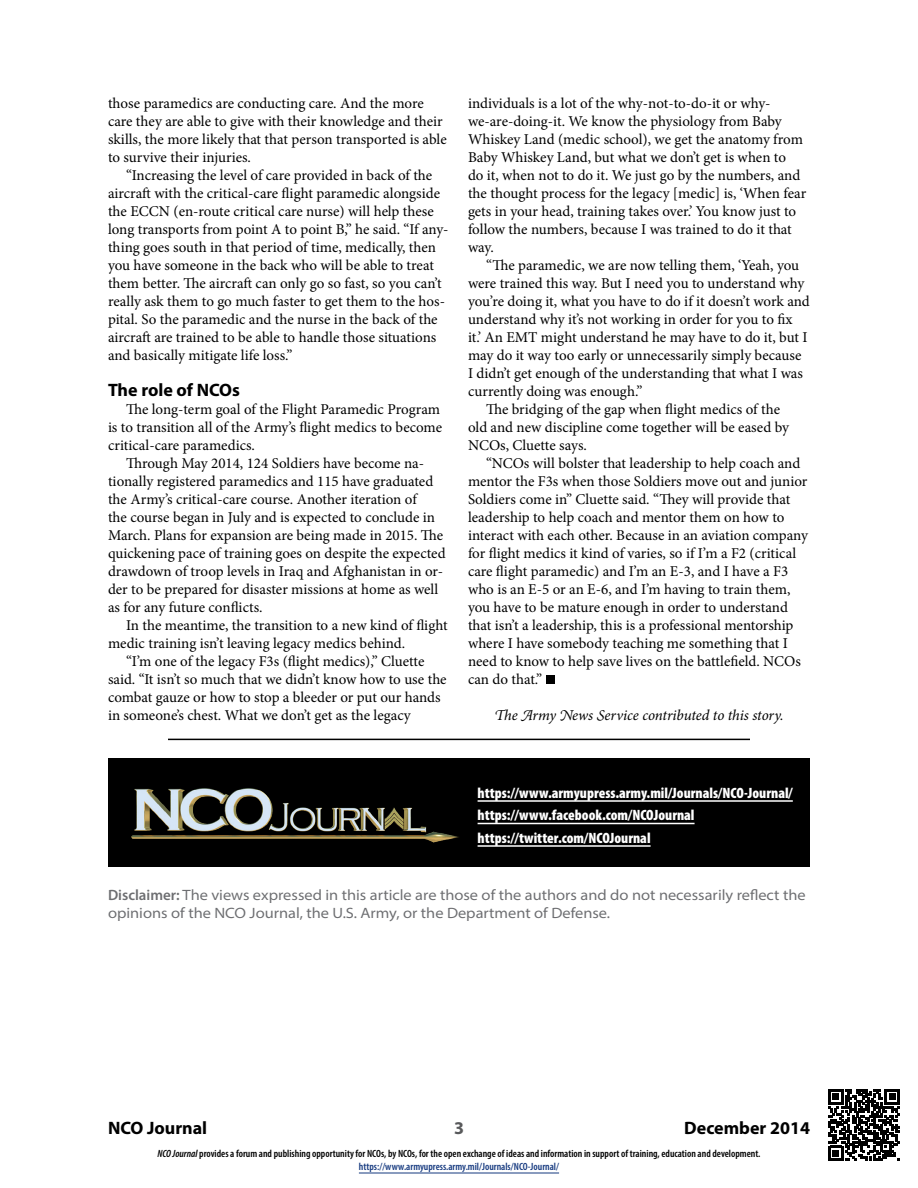
<style>
.page{position:relative;width:918px;height:1188px;background:#fff}
.page>*{position:absolute;margin:0;border:0;box-sizing:border-box;transform-origin:0 0}
.subhead{font:700 18px "Myriad Pro";color:#000}
.t1{font:700 18px "Myriad Pro";color:#58595b}
.body{font:15px/18px "Minion Pro";letter-spacing:-.005em;color:#000}
.disclaimer{font:semi-expanded 15px/18px "Myriad Pro";color:#6d6e71}
.contact_urls{font:900 condensed 15px "Myriad Pro";color:#fff}
.body-2{font:italic 15px "Minion Pro";letter-spacing:-.01em;color:#000}
.t2{font:600 condensed 10.5px/13.5px "Myriad Pro";color:#000;text-align:center}
.s1{font-weight:600;font-stretch:normal}
.s2{font-style:italic}
.s3{color:#15397f}
</style>
<div class="page">
<div style="left:546px;top:675px;width:9px;height:9px;background:#000"></div>
<svg style="left:828px;top:1089px;width:72px;height:72px"></svg>
<hr style="left:168px;top:739px;width:582px;height:1px;background:#000">
<div style="left:108px;top:758px;width:702px;height:108px;background:#000"></div>
<hr style="left:478px;top:800px;width:315px;height:2px;background:#fff">
<hr style="left:478px;top:823px;width:217px;height:1px;background:#fff">
<hr style="left:478px;top:845px;width:173px;height:2px;background:#fff">
<img style="left:131px;top:788px;width:328px;height:55px">
<hr style="left:359px;top:1173px;width:200px;height:1px;background:#15397f">
<p class="body" style="left:108px;top:94px;width:340px">those paramedics are conducting care. And the more care they are able to give with their knowledge and their skills, the more likely that that person transported is able to survive their injuries.</p>
<p class="body" style="left:108px;top:166px;width:342px;text-indent:18px">“Increasing the level of care provided in back of the aircraft with the critical-care flight paramedic alongside the ECCN (en-route critical care nurse) will help these long transports from point A to point B,” he said. “If any&shy;thing goes south in that period of time, medically, then you have someone in the back who will be able to treat them better. The aircraft can only go so fast, so you can’t really ask them to go much faster to get them to the hos&shy;pital. So the paramedic and the nurse in the back of the aircraft are trained to be able to handle those situations and basically mitigate life loss.”</p>
<p class="subhead" style="left:108px;top:378px;width:133px">The role of NCOs</p>
<p class="body" style="left:108px;top:400px;width:336px;text-indent:18px">The long-term goal of the Flight Paramedic Program is to transition all of the Army’s flight medics to become critical-care paramedics.</p>
<p class="body" style="left:108px;top:454px;width:339px;text-indent:18px">Through May 2014, 124 Soldiers have become na&shy;tionally registered paramedics and 115 have graduated the Army’s critical-care course. Another iteration of<br>the course began in July and is expected to conclude in March. Plans for expansion are being made in 2015. The quickening pace of training goes on despite the expected drawdown of troop levels in Iraq and Afghanistan in or&shy;der to be prepared for disaster missions at home as well as for any future conflicts.</p>
<p class="body" style="left:108px;top:616px;width:341px;text-indent:18px">In the meantime, the transition to a new kind of flight medic training isn’t leaving legacy medics behind.</p>
<p class="body" style="left:108px;top:652px;width:340px;text-indent:18px">“I’m one of the legacy F3s (flight medics),” Cluette said. “It isn’t so much that we didn’t know how to use the combat gauze or how to stop a bleeder or put our hands in someone’s chest. What we don’t get as the legacy</p>
<p class="body" style="left:468px;top:94px;width:340px">individuals is a lot of the why-not-to-do-it or why&shy;we-are-doing-it. We know the physiology from Baby Whiskey Land (medic school), we get the anatomy from Baby Whiskey Land, but what we don’t get is when to<br>do it, when not to do it. We just go by the numbers, and the thought process for the legacy [medic] is, ‘When fear gets in your head, training takes over.’ You know just to follow the numbers, because I was trained to do it that way.</p>
<p class="body" style="left:468px;top:256px;width:343px;text-indent:18px">“The paramedic, we are now telling them, ‘Yeah, you were trained this way. But I need you to understand why you’re doing it, what you have to do if it doesn’t work and understand why it’s not working in order for you to fix<br>it.’ An EMT might understand he may have to do it, but I may do it way too early or unnecessarily simply because I didn’t get enough of the understanding that what I was currently doing was enough.”</p>
<p class="body" style="left:468px;top:400px;width:322px;text-indent:18px">The bridging of the gap when flight medics of the old and new discipline come together will be eased by<br>NCOs, Cluette says.</p>
<p class="body" style="left:468px;top:454px;width:341px;text-indent:18px">“NCOs will bolster that leadership to help coach and mentor the F3s when those Soldiers move out and junior Soldiers come in” Cluette said. “They will provide that leadership to help coach and mentor them on how to interact with each other. Because in an aviation company for flight medics it kind of varies, so if I’m a F2 (critical care flight paramedic) and I’m an E-3, and I have a F3 who is an E-5 or an E-6, and I’m having to train them, you have to be mature enough in order to understand that isn’t a leadership, this is a professional mentorship where I have somebody teaching me something that I need to know to help save lives on the battlefield. NCOs can do that.”</p>
<p class="body-2" style="left:494px;top:705px;width:291px">The Army News Service contributed to this story.</p>
<p class="contact_urls" style="left:478px;top:783px;width:317px">https://www.armyupress.army.mil/Journals/NCO-Journal/</p>
<p class="contact_urls" style="left:478px;top:806px;width:218px">https://www.facebook.com/NCOJournal</p>
<p class="contact_urls" style="left:478px;top:828px;width:175px">https://twitter.com/NCOJournal</p>
<p class="disclaimer" style="left:108px;top:886px;width:699px"><span class="s1">Disclaimer:</span> The views expressed in this article are those of the authors and do not necessarily reflect the opinions of the NCO Journal, the U.S. Army, or the Department of Defense.</p>
<p class="subhead" style="left:108px;top:1116px;width:101px">NCO Journal</p>
<p class="t1" style="left:454px;top:1116px;width:11px">3</p>
<p class="subhead" style="left:684px;top:1116px;width:127px">December 2014</p>
<p class="t2" style="left:157px;top:1146px;width:605px"><span class="s2">NCO Journal</span> provides a forum and publishing opportunity for NCOs, by NCOs, for the open exchange of ideas and information in support of training, education and development. <span class="s3">https://www.armyupress.army.mil/Journals/NCO-Journal/</span></p>
</div>
